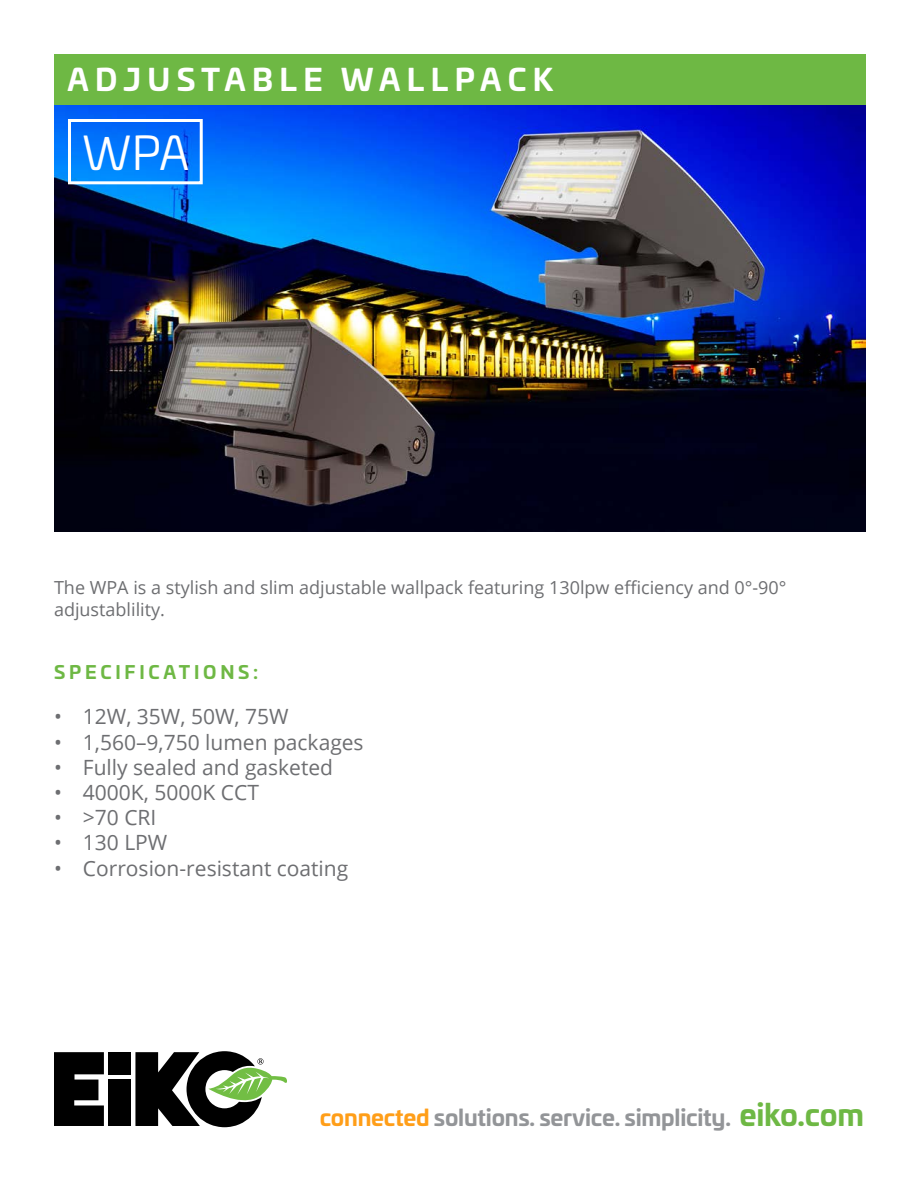
<style>
.page{position:relative;width:918px;height:1188px;background:#fff}
.page>*{position:absolute;margin:0;border:0;box-sizing:border-box;transform-origin:0 0}
.t1{font:46.05px "Univia Pro";color:#fff}
.t2{font:700 30px "Univia Pro";letter-spacing:.21em;color:#fff}
.t3{font:700 22.5px "Univia Pro";letter-spacing:-.01em;color:#939598}
.t4{font:21px "Open Sans";color:#6d6e71}
.t5{font:18px/21.6px "Open Sans";color:#6d6e71}
.t6{font:700 18px "Univia Pro";letter-spacing:.21em;color:#6eb844}
.s1{color:#ff9e18}
.s2{font-size:30px;color:#6eb844}
</style>
<div class="page">
<img style="left:54px;top:105px;width:811px;height:426px">
<svg style="left:54px;top:1052px;width:50px;height:74px"></svg>
<div style="left:109px;top:1052px;width:22px;height:22px;background:#000"></div>
<div style="left:109px;top:1079px;width:22px;height:47px;background:#000"></div>
<svg style="left:135px;top:1051px;width:152px;height:76px"></svg>
<div style="left:54px;top:54px;width:811px;height:51px;background:#6eb844"></div>
<div style="left:68px;top:119px;width:135px;height:65px;border:3px solid #fff"></div>
<h2 class="t2" style="left:68px;top:56px;width:487px">ADJUSTABLE WALLPACK</h2>
<h1 class="t1" style="left:82px;top:120px;width:109px">WPA</h1>
<p class="t5" style="left:54px;top:576px;width:734px">The WPA is a stylish and slim adjustable wallpack featuring 130lpw efficiency and 0°-90° adjustablility.</p>
<p class="t6" style="left:54px;top:658px;width:206px">SPECIFICATIONS:</p>
<p class="t4" style="left:54px;top:702px;width:236px">• 12W, 35W, 50W, 75W</p>
<p class="t4" style="left:54px;top:728px;width:311px">• 1,560–9,750 lumen packages</p>
<p class="t4" style="left:54px;top:753px;width:281px">• Fully sealed and gasketed</p>
<p class="t4" style="left:54px;top:778px;width:206px">• 4000K, 5000K CCT</p>
<p class="t4" style="left:54px;top:803px;width:104px">• &gt;70 CRI</p>
<p class="t4" style="left:54px;top:828px;width:115px">• 130 LPW</p>
<p class="t4" style="left:54px;top:854px;width:296px">• Corrosion-resistant coating</p>
<p class="t3" style="left:320px;top:1100px;width:546px"><span class="s1">connected</span> solutions. service. simplicity. <span class="s2">eiko.com</span></p>
</div>
